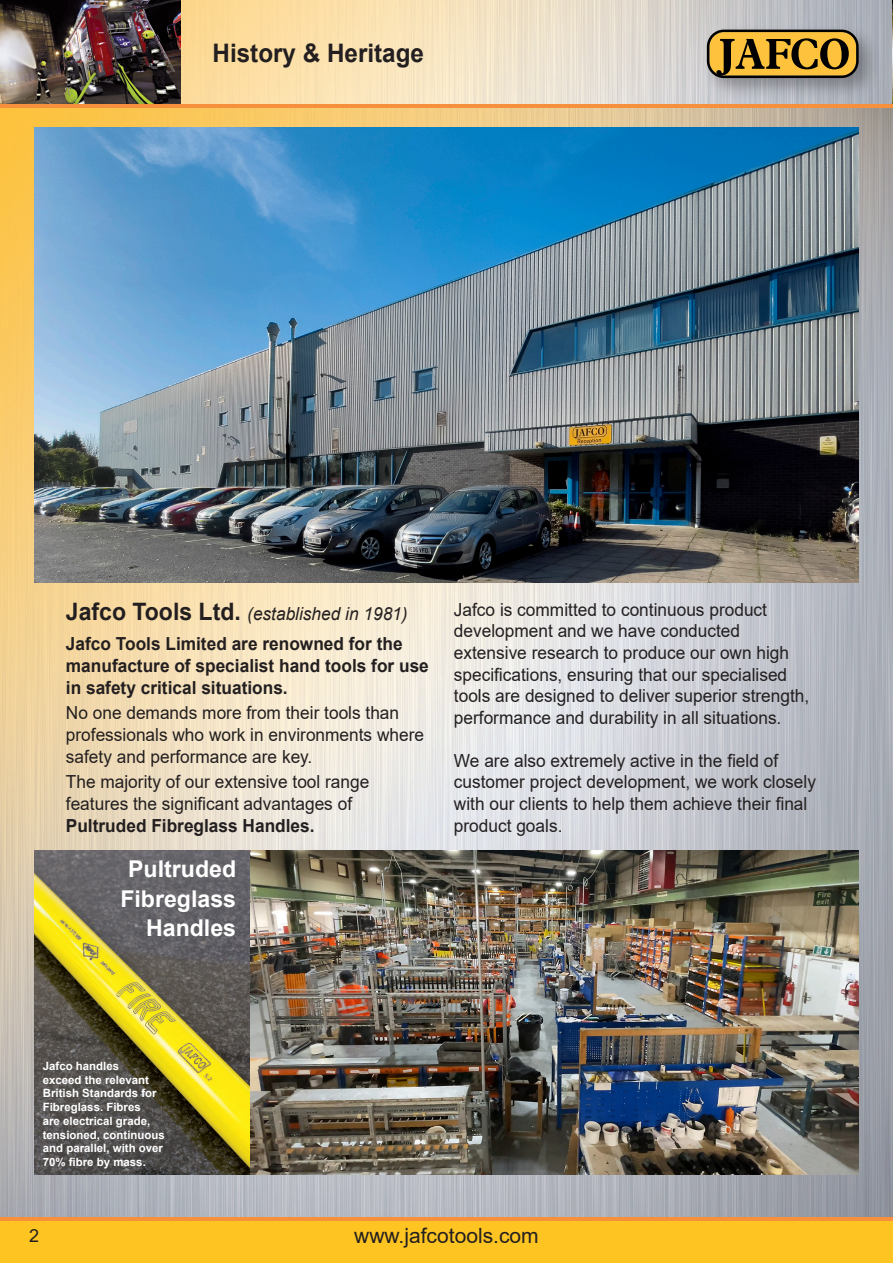
<style>
.page{position:relative;width:893px;height:1263px;background:#fff}
.page>*{position:absolute;margin:0;border:0;box-sizing:border-box;transform-origin:0 0}
.t1{font:700 25.5px "Arial";color:#231f20;scale:.95 1}
.t2{font:700 23.1px/29.7px "Arial";color:#fff;text-align:right}
.t3{font:21px "Arial";color:#231f20}
.t4{font:18px/21.6px "Arial";color:#231f20;scale:.96 1}
.t5{font:700 18px/21.6px "Arial";color:#231f20;scale:.96 1}
.t6{font:italic 18px "Arial";color:#231f20;scale:.96 1}
.t7{font:18px "Arial";color:#231f20}
.t8{font:700 11.4px/13.8px "Arial";color:#fff}
.s1{font-weight:700;font-style:normal;font-size:24px}
.s2{font-weight:700}
</style>
<div class="page">
<img style="left:0;top:0;width:893px;height:1217px">
<img style="left:892px;top:0;width:1px;height:104px">
<img style="left:0;top:0;width:180px;height:104px">
<div style="left:701px;top:24px;width:180px;height:76px;background:#231f20;opacity:.35"></div>
<svg style="left:707px;top:30px;width:152px;height:48px;background:#a37e2c"></svg>
<div style="left:0;top:1220px;width:893px;height:43px;background:#fec422"></div>
<hr style="left:0;top:1217px;width:893px;height:3px;background:#f6903c">
<hr style="left:0;top:104px;width:893px;height:4px;background:#f6903c">
<img style="left:34px;top:850px;width:825px;height:324px">
<img style="left:34px;top:128px;width:825px;height:455px">
<p class="t1" style="left:213px;top:36px;width:224px">History &amp; Heritage</p>
<p class="t6" style="left:66px;top:602px;width:357px"><span class="s1">Jafco Tools Ltd.</span> (established in 1981)</p>
<p class="t5" style="left:66px;top:633px;width:380px">Jafco Tools Limited are renowned for the manufacture of specialist hand tools for use in safety critical situations.</p>
<p class="t4" style="left:66px;top:702px;width:375px">No one demands more from their tools than professionals who work in environments where safety and performance are key.</p>
<p class="t4" style="left:66px;top:771px;width:318px">The majority of our extensive tool range features the significant advantages of<br><span class="s2">Pultruded Fibreglass Handles.</span></p>
<p class="t2" style="left:120px;top:854px;width:117px">Pultruded<br>Fibreglass<br>Handles</p>
<p class="t4" style="left:454px;top:599px;width:372px">Jafco is committed to continuous product development and we have conducted extensive research to produce our own high specifications, ensuring that our specialised tools are designed to deliver superior strength, performance and durability in all situations.</p>
<p class="t4" style="left:454px;top:749px;width:379px">We are also extremely active in the field of customer project development, we work closely with our clients to help them achieve their final product goals.</p>
<p class="t8" style="left:43px;top:1059px;width:124px">Jafco handles<br>exceed the relevant<br>British Standards for<br>Fibreglass. Fibres<br>are electrical grade, tensioned, continuous and parallel, with over<br>70% fibre by mass.</p>
<p class="t7" style="left:29px;top:1223px;width:12px">2</p>
<p class="t3" style="left:354px;top:1221px;width:186px">www.jafcotools.com</p>
</div>
